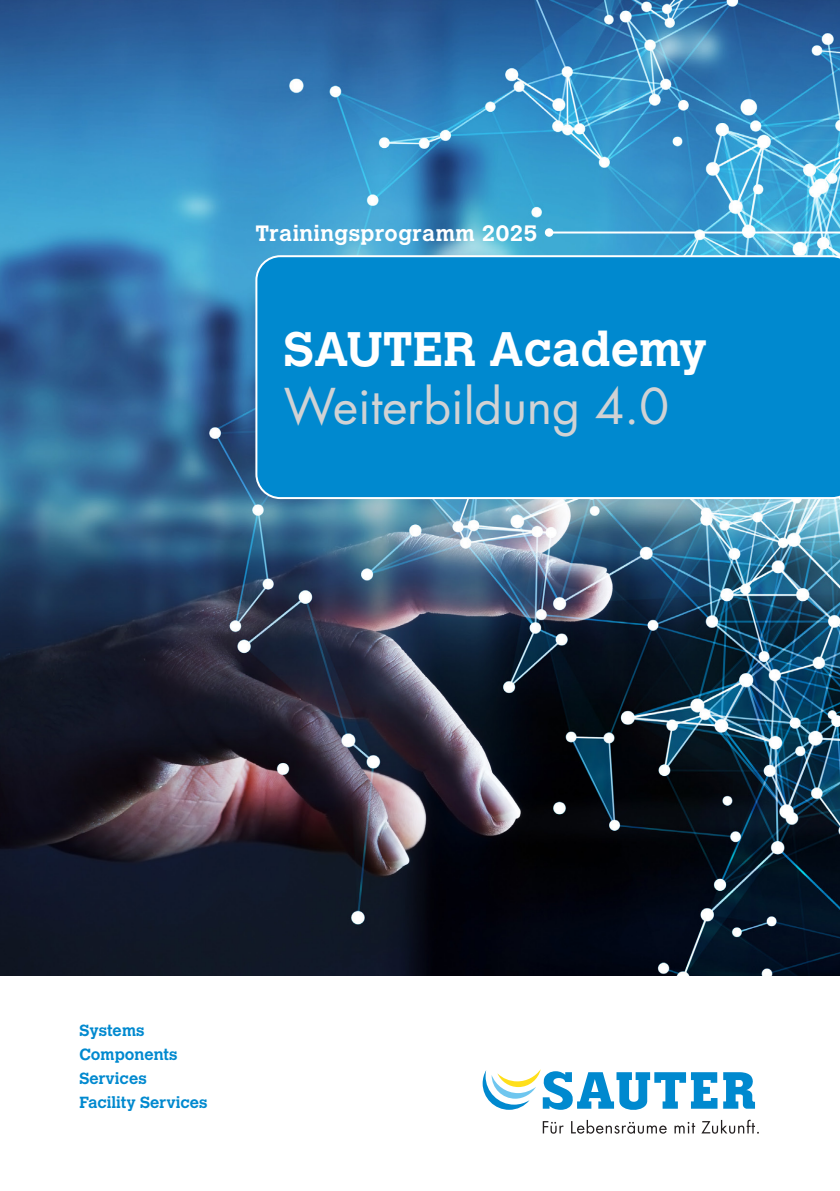
<style>
.page{position:relative;width:840px;height:1191px;background:#fff}
.page>*{position:absolute;margin:0;border:0;box-sizing:border-box;transform-origin:0 0}
.t1{font:48px "Futura LT Pro";color:#d1d2d4}
.t2{font:700 48px "Calvert MT Pro";color:#fff}
.t3{font:700 22px "Calvert MT Pro";letter-spacing:.02em;color:#fff}
.t4{font:700 16px "Calvert MT Pro";color:#0089cf}
</style>
<div class="page">
<img style="left:0;top:0;width:839px;height:975px">
<div style="left:255px;top:255px;width:584px;height:244px;background:#0089cf"></div>
<svg style="left:542px;top:1121px;width:21px;height:12px"></svg>
<svg style="left:571px;top:1120px;width:95px;height:13px"></svg>
<svg style="left:674px;top:1121px;width:20px;height:12px"></svg>
<svg style="left:701px;top:1119px;width:57px;height:14px"></svg>
<svg style="left:482px;top:1069px;width:272px;height:41px"></svg>
<hr style="left:547px;top:231px;width:292px;height:2px;background:#fff">
<svg style="left:544px;top:228px;width:9px;height:9px"></svg>
<p class="t3" style="left:255px;top:219px;width:283px">Trainingsprogramm 2025</p>
<p class="t2" style="left:283px;top:319px;width:424px">SAUTER Academy</p>
<p class="t1" style="left:283px;top:373px;width:386px">Weiterbildung 4.0</p>
<p class="t4" style="left:79px;top:1020px;width:66px">Systems</p>
<p class="t4" style="left:79px;top:1044px;width:99px">Components</p>
<p class="t4" style="left:79px;top:1068px;width:69px">Services</p>
<p class="t4" style="left:79px;top:1092px;width:129px">Facility Services</p>
</div>
